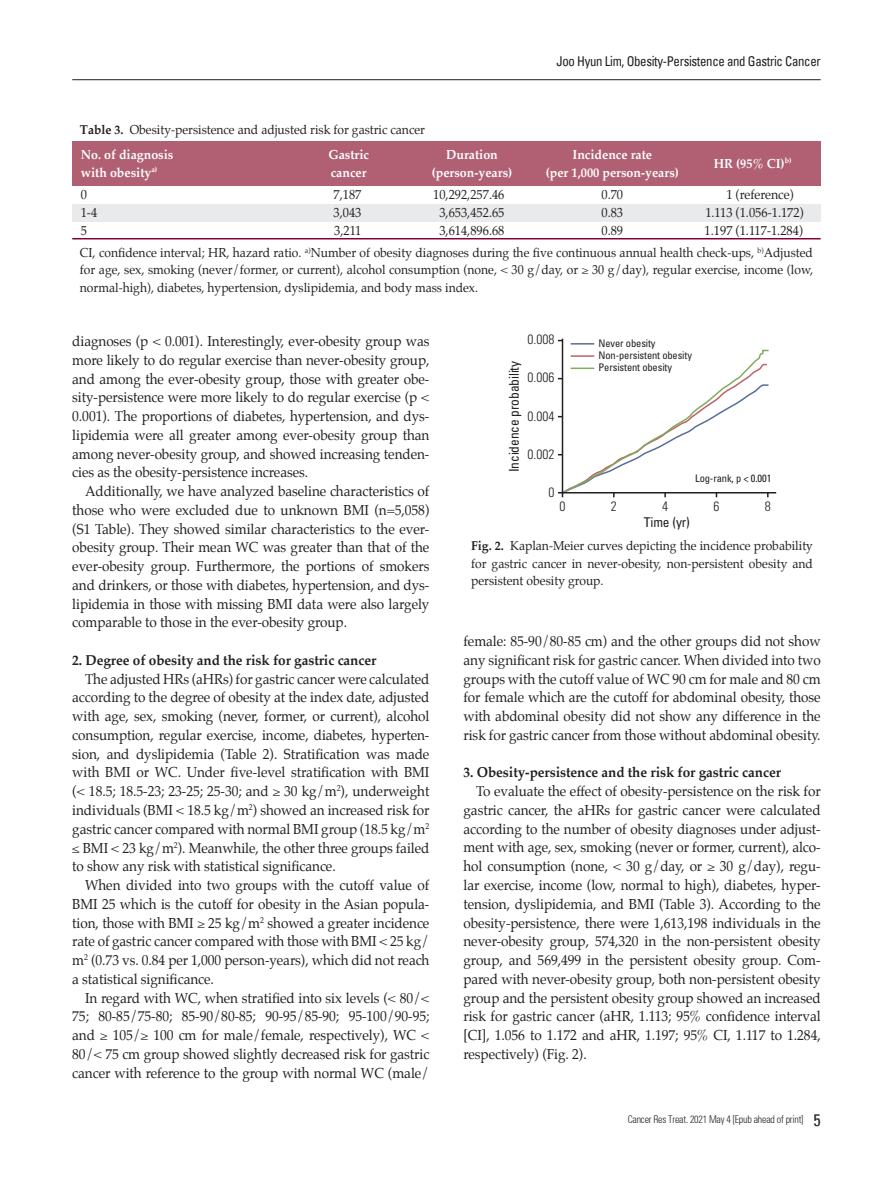
<style>
.page{position:relative;width:893px;height:1191px;background:#fff}
.page>*{position:absolute;margin:0;border:0;box-sizing:border-box;transform-origin:0 0}
.t1{font:14.25px/18.8px "Palatino";letter-spacing:-.005em;color:#231f20;text-align:justify;scale:.95 1}
.t2{font:700 14.25px "Palatino";letter-spacing:-.005em;color:#231f20;scale:.95 1}
.t3{font:condensed 13.5px "Univers";letter-spacing:-.025em;color:#231f20;scale:.95 1}
.t4{font:condensed 13.5px "Univers";letter-spacing:-.025em;color:#231f20}
.t5{font:300 condensed 13.5px "Univers";color:#231f20}
.t6{font:13.05px "Palatino";color:#231f20;scale:.95 1}
.t7{font:700 13.05px "Palatino";color:#fff;scale:.95 1}
.t8{font:12.75px/17.2px "Palatino";color:#231f20;text-align:justify;scale:.95 1}
.t9{font:condensed 10.5px/12.1px "Univers";letter-spacing:-.01em;color:#231f20}
.t10{font:300 condensed 10.5px "Univers";letter-spacing:-.02em;color:#231f20;scale:.95 1}
.s1{font-weight:700}
.s2{font-weight:400;font-size:16.5px}
</style>
<div class="page">
<hr style="left:72px;top:79px;width:749px;height:1px;background:#231f20">
<div style="left:72px;top:142px;width:749px;height:44px;background:#b06072"></div>
<div style="left:72px;top:204px;width:749px;height:17px;background:#e9eaeb"></div>
<hr style="left:72px;top:238px;width:749px;height:1px;background:#840037">
<svg style="left:558px;top:338px;width:218px;height:159px"></svg>
<p class="t3" style="left:556px;top:53px;width:280px">Joo Hyun Lim, Obesity-Persistence and Gastric Cancer</p>
<p class="t8" style="left:80px;top:121px;width:365px"><span class="s1">Table 3.</span> Obesity-persistence and adjusted risk for gastric cancer</p>
<p class="t7" style="left:81px;top:143px;width:99px">No. of diagnosis</p>
<p class="t7" style="left:328px;top:143px;width:44px">Gastric</p>
<p class="t7" style="left:446px;top:143px;width:56px">Duration</p>
<p class="t7" style="left:573px;top:143px;width:85px">Incidence rate</p>
<p class="t7" style="left:714px;top:152px;width:83px">HR (95% CI)<sup>b)</sup></p>
<p class="t7" style="left:81px;top:161px;width:82px">with obesity<sup>a)</sup></p>
<p class="t7" style="left:331px;top:161px;width:39px">cancer</p>
<p class="t7" style="left:432px;top:161px;width:86px">(person-years)</p>
<p class="t7" style="left:546px;top:161px;width:142px">(per 1,000 person-years)</p>
<p class="t6" style="left:81px;top:184px;width:8px">0</p>
<p class="t6" style="left:334px;top:184px;width:31px">7,187</p>
<p class="t6" style="left:433px;top:184px;width:77px">10,292,257.46</p>
<p class="t6" style="left:601px;top:184px;width:24px">0.70</p>
<p class="t6" style="left:726px;top:184px;width:73px">1 (reference)</p>
<p class="t6" style="left:81px;top:202px;width:19px">1-4</p>
<p class="t6" style="left:334px;top:202px;width:31px">3,043</p>
<p class="t6" style="left:439px;top:202px;width:70px">3,653,452.65</p>
<p class="t6" style="left:601px;top:202px;width:24px">0.83</p>
<p class="t6" style="left:705px;top:202px;width:105px">1.113 (1.056-1.172)</p>
<p class="t6" style="left:81px;top:220px;width:8px">5</p>
<p class="t6" style="left:334px;top:220px;width:30px">3,211</p>
<p class="t6" style="left:439px;top:220px;width:70px">3,614,896.68</p>
<p class="t6" style="left:601px;top:220px;width:24px">0.89</p>
<p class="t6" style="left:705px;top:220px;width:105px">1.197 (1.117-1.284)</p>
<p class="t8" style="left:80px;top:244px;width:773px">CI, confidence interval; HR, hazard ratio. <sup>a)</sup>Number of obesity diagnoses during the five continuous annual health check-ups, <sup>b)</sup>Adjusted for age, sex, smoking (never/former, or current), alcohol consumption (none, &lt; 30 g/day, or ≥ 30 g/day), regular exercise, income (low, normal-high), diabetes, hypertension, dyslipidemia, and body mass index.</p>
<p class="t1" style="left:72px;top:332px;width:377px">diagnoses (p &lt; 0.001). Interestingly, ever-obesity group was more likely to do regular exercise than never-obesity group, and among the ever-obesity group, those with greater obe&shy;sity-persistence were more likely to do regular exercise (p &lt; 0.001). The proportions of diabetes, hypertension, and dys&shy;lipidemia were all greater among ever-obesity group than among never-obesity group, and showed increasing tenden&shy;cies as the obesity-persistence increases.</p>
<p class="t1" style="left:72px;top:482px;width:378px;text-indent:13px">Additionally, we have analyzed baseline characteristics of those who were excluded due to unknown BMI (n=5,058) (S1 Table). They showed similar characteristics to the ever&shy;obesity group. Their mean WC was greater than that of the ever-obesity group. Furthermore, the portions of smokers and drinkers, or those with diabetes, hypertension, and dys&shy;lipidemia in those with missing BMI data were also largely comparable to those in the ever-obesity group.</p>
<p class="t2" style="left:72px;top:648px;width:322px">2. Degree of obesity and the risk for gastric cancer</p>
<p class="t1" style="left:72px;top:669px;width:378px;text-indent:13px">The adjusted HRs (aHRs) for gastric cancer were calculated according to the degree of obesity at the index date, adjusted with age, sex, smoking (never, former, or current), alcohol consumption, regular exercise, income, diabetes, hyperten&shy;sion, and dyslipidemia (Table 2). Stratification was made with BMI or WC. Under five-level stratification with BMI (&lt; 18.5; 18.5-23; 23-25; 25-30; and ≥ 30 kg/m<sup>2</sup>), underweight individuals (BMI &lt; 18.5 kg/m<sup>2</sup>) showed an increased risk for gastric cancer compared with normal BMI group (18.5 kg/m<sup>2 </sup>≤ BMI &lt; 23 kg/m<sup>2</sup>). Meanwhile, the other three groups failed to show any risk with statistical significance.</p>
<p class="t1" style="left:72px;top:875px;width:378px;text-indent:13px">When divided into two groups with the cutoff value of BMI 25 which is the cutoff for obesity in the Asian popula&shy;tion, those with BMI ≥ 25 kg/m<sup>2</sup> showed a greater incidence rate of gastric cancer compared with those with BMI &lt; 25 kg/ m<sup>2</sup> (0.73 vs. 0.84 per 1,000 person-years), which did not reach a statistical significance.</p>
<p class="t1" style="left:72px;top:988px;width:378px;text-indent:13px">In regard with WC, when stratified into six levels (&lt; 80/&lt; 75; 80-85/75-80; 85-90/80-85; 90-95/85-90; 95-100/90-95; and ≥ 105/≥ 100 cm for male/female, respectively), WC &lt; 80/&lt; 75 cm group showed slightly decreased risk for gastric cancer with reference to the group with normal WC (male/</p>
<p class="t5" style="left:528px;top:331px;width:28px">0.008</p>
<p class="t4" style="left:505px;top:472px;width:113px;rotate:-90deg">Incidence probability</p>
<p class="t5" style="left:528px;top:369px;width:28px">0.006</p>
<p class="t5" style="left:528px;top:408px;width:28px">0.004</p>
<p class="t5" style="left:528px;top:446px;width:28px">0.002</p>
<p class="t5" style="left:549px;top:484px;width:7px">0</p>
<p class="t5" style="left:559px;top:498px;width:7px">0</p>
<p class="t9" style="left:599px;top:337px;width:95px">Never obesity<br>Non-persistent obesity<br>Persistent obesity</p>
<p class="t9" style="left:695px;top:472px;width:78px">Log-rank, p &lt; 0.001</p>
<p class="t5" style="left:611px;top:498px;width:7px">2</p>
<p class="t5" style="left:662px;top:498px;width:7px">4</p>
<p class="t5" style="left:765px;top:498px;width:7px">8</p>
<p class="t5" style="left:713px;top:498px;width:7px">6</p>
<p class="t4" style="left:644px;top:513px;width:48px">Time (yr)</p>
<p class="t8" style="left:471px;top:537px;width:361px"><span class="s1">Fig. 2.</span> Kaplan-Meier curves depicting the incidence probability for gastric cancer in never-obesity, non-persistent obesity and persistent obesity group.</p>
<p class="t1" style="left:463px;top:632px;width:378px">female: 85-90/80-85 cm) and the other groups did not show any significant risk for gastric cancer. When divided into two groups with the cutoff value of WC 90 cm for male and 80 cm for female which are the cutoff for abdominal obesity, those with abdominal obesity did not show any difference in the risk for gastric cancer from those without abdominal obesity.</p>
<p class="t2" style="left:463px;top:760px;width:336px">3. Obesity-persistence and the risk for gastric cancer</p>
<p class="t1" style="left:463px;top:782px;width:378px;text-indent:13px">To evaluate the effect of obesity-persistence on the risk for gastric cancer, the aHRs for gastric cancer were calculated according to the number of obesity diagnoses under adjust&shy;ment with age, sex, smoking (never or former, current), alco&shy;hol consumption (none, &lt; 30 g/day, or ≥ 30 g/day), regu&shy;lar exercise, income (low, normal to high), diabetes, hyper&shy;tension, dyslipidemia, and BMI (Table 3). According to the obesity-persistence, there were 1,613,198 individuals in the never-obesity group, 574,320 in the non-persistent obesity group, and 569,499 in the persistent obesity group. Com&shy;pared with never-obesity group, both non-persistent obesity group and the persistent obesity group showed an increased risk for gastric cancer (aHR, 1.113; 95% confidence interval [CI], 1.056 to 1.172 and aHR, 1.197; 95% CI, 1.117 to 1.284, respectively) (Fig. 2).</p>
<p class="t10" style="left:628px;top:1113px;width:205px">Cancer Res Treat. 2021 May 4 [Epub ahead of print] <span class="s2">5</span></p>
</div>
